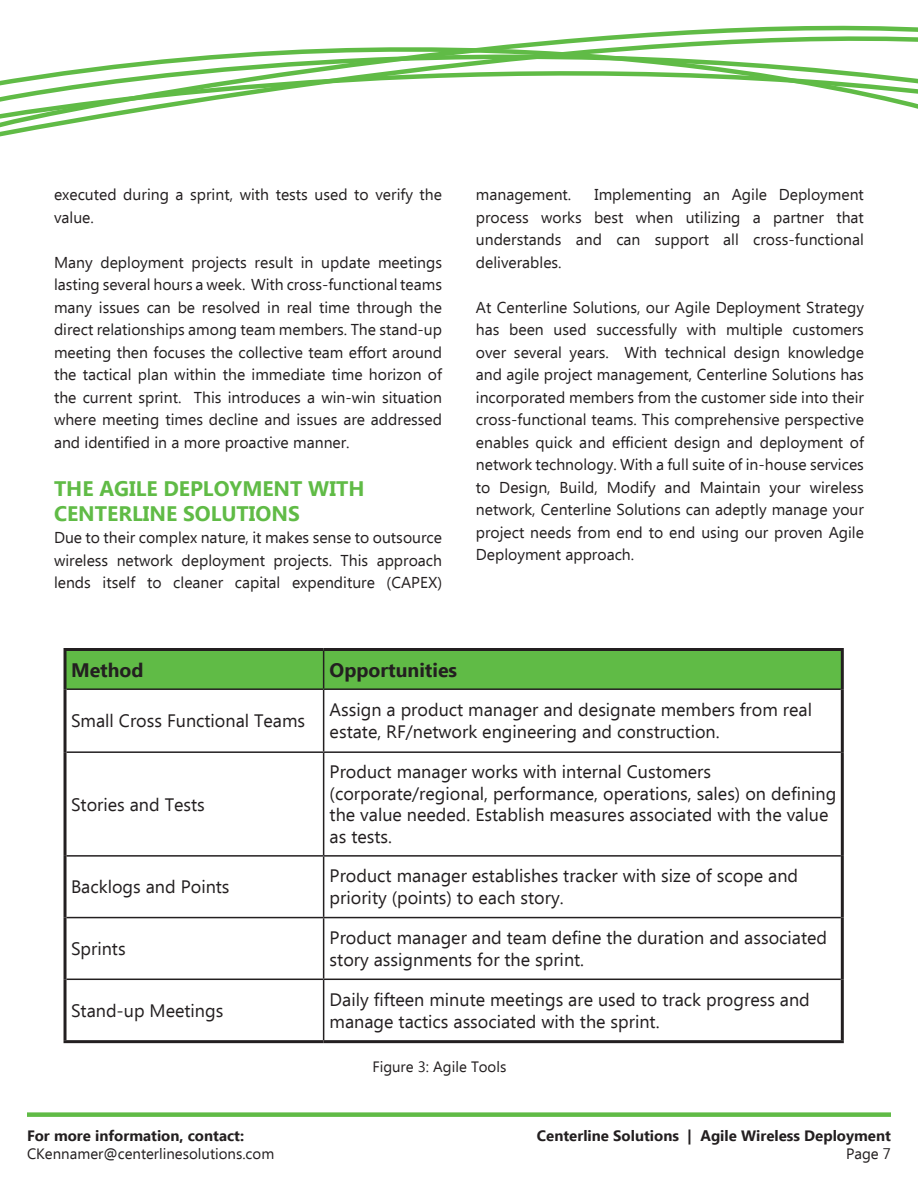
<style>
.page{position:relative;width:918px;height:1188px;background:#fff}
.page>*{position:absolute;margin:0;border:0;box-sizing:border-box;transform-origin:0 0}
.Headline_1{font:700 21px/25.2px "Ebrima";color:#60bb46}
.t1{font:700 19.5px "Ebrima";color:#231f20}
.t2{font:18px/21.6px "Ebrima";color:#231f20}
.t3{font:15.75px/22.5px "Ebrima";color:#231f20;text-align:justify}
.t4{font:700 15px "Ebrima";color:#231f20}
.t5{font:15px "Ebrima";color:#231f20}
</style>
<div class="page">
<div style="left:27px;top:1112px;width:864px;height:5px;background:#60bb46"></div>
<svg style="left:0;top:25px;width:918px;height:112px"></svg>
<svg style="left:0;top:36px;width:918px;height:88px"></svg>
<div style="left:67px;top:651px;width:774px;height:37px;background:#60bb46"></div>
<hr style="left:323px;top:651px;width:1px;height:37px;background:#231f20">
<hr style="left:67px;top:688px;width:257px;height:2px;background:#231f20">
<hr style="left:324px;top:688px;width:517px;height:2px;background:#231f20">
<hr style="left:323px;top:690px;width:1px;height:61px;background:#231f20">
<hr style="left:67px;top:751px;width:257px;height:2px;background:#231f20">
<hr style="left:324px;top:751px;width:517px;height:2px;background:#231f20">
<hr style="left:323px;top:753px;width:1px;height:102px;background:#231f20">
<hr style="left:67px;top:855px;width:257px;height:2px;background:#231f20">
<hr style="left:324px;top:855px;width:517px;height:2px;background:#231f20">
<hr style="left:323px;top:857px;width:1px;height:60px;background:#231f20">
<hr style="left:67px;top:917px;width:257px;height:1px;background:#231f20">
<hr style="left:324px;top:917px;width:517px;height:1px;background:#231f20">
<hr style="left:323px;top:918px;width:1px;height:61px;background:#231f20">
<hr style="left:67px;top:979px;width:257px;height:1px;background:#231f20">
<hr style="left:324px;top:979px;width:517px;height:1px;background:#231f20">
<hr style="left:323px;top:980px;width:1px;height:60px;background:#231f20">
<hr style="left:64px;top:648px;width:260px;height:3px;background:#231f20">
<hr style="left:64px;top:651px;width:3px;height:38px;background:#231f20">
<hr style="left:324px;top:648px;width:520px;height:3px;background:#231f20">
<hr style="left:841px;top:651px;width:3px;height:38px;background:#231f20">
<hr style="left:64px;top:689px;width:3px;height:63px;background:#231f20">
<hr style="left:841px;top:689px;width:3px;height:63px;background:#231f20">
<hr style="left:64px;top:752px;width:3px;height:104px;background:#231f20">
<hr style="left:841px;top:752px;width:3px;height:104px;background:#231f20">
<hr style="left:64px;top:856px;width:3px;height:62px;background:#231f20">
<hr style="left:841px;top:856px;width:3px;height:62px;background:#231f20">
<hr style="left:64px;top:918px;width:3px;height:61px;background:#231f20">
<hr style="left:841px;top:918px;width:3px;height:61px;background:#231f20">
<hr style="left:64px;top:979px;width:3px;height:61px;background:#231f20">
<hr style="left:841px;top:979px;width:3px;height:61px;background:#231f20">
<hr style="left:64px;top:1040px;width:260px;height:3px;background:#231f20">
<hr style="left:324px;top:1040px;width:520px;height:3px;background:#231f20">
<p class="t3" style="left:54px;top:185px;width:390px">executed during a sprint, with tests used to verify the value.</p>
<p class="t3" style="left:54px;top:252px;width:390px">Many deployment projects result in update meetings lasting several hours a week. With cross-functional teams many issues can be resolved in real time through the direct relationships among team members. The stand-up meeting then focuses the collective team effort around the tactical plan within the immediate time horizon of the current sprint. This introduces a win-win situation where meeting times decline and issues are addressed and identified in a more proactive manner.</p>
<p class="Headline_1" style="left:54px;top:477px;width:312px">THE AGILE DEPLOYMENT WITH<br>CENTERLINE SOLUTIONS</p>
<p class="t3" style="left:54px;top:528px;width:390px">Due to their complex nature, it makes sense to outsource wireless network deployment projects. This approach lends itself to cleaner capital expenditure (CAPEX)</p>
<p class="t3" style="left:476px;top:185px;width:390px;text-indent:119px">Implementing an Agile Deployment process works best when utilizing a partner that understands and can support all cross-functional deliverables.</p>
<p class="t3" style="left:476px;top:297px;width:390px">At Centerline Solutions, our Agile Deployment Strategy has been used successfully with multiple customers over several years. With technical design knowledge and agile project management, Centerline Solutions has incorporated members from the customer side into their cross-functional teams. This comprehensive perspective enables quick and efficient design and deployment of network technology. With a full suite of in-house services to Design, Build, Modify and Maintain your wireless network, Centerline Solutions can adeptly manage your project needs from end to end using our proven Agile Deployment approach.</p>
<p class="t3" style="left:476px;top:185px;width:97px">management.</p>
<p class="t1" style="left:71px;top:655px;width:74px">Method</p>
<p class="t1" style="left:330px;top:655px;width:129px">Opportunities</p>
<p class="t2" style="left:71px;top:711px;width:236px">Small Cross Functional Teams</p>
<p class="t2" style="left:330px;top:700px;width:484px">Assign a product manager and designate members from real estate, RF/network engineering and construction.</p>
<p class="t2" style="left:71px;top:795px;width:135px">Stories and Tests</p>
<p class="t2" style="left:330px;top:762px;width:508px">Product manager works with internal Customers (corporate/regional, performance, operations, sales) on defining the value needed. Establish measures associated with the value as tests.</p>
<p class="t2" style="left:71px;top:877px;width:160px">Backlogs and Points</p>
<p class="t2" style="left:330px;top:866px;width:470px">Product manager establishes tracker with size of scope and priority (points) to each story.</p>
<p class="t2" style="left:71px;top:939px;width:56px">Sprints</p>
<p class="t2" style="left:330px;top:928px;width:499px">Product manager and team define the duration and associated story assignments for the sprint.</p>
<p class="t2" style="left:71px;top:1001px;width:154px">Stand-up Meetings</p>
<p class="t2" style="left:330px;top:990px;width:482px">Daily fifteen minute meetings are used to track progress and manage tactics associated with the sprint.</p>
<p class="t5" style="left:372px;top:1056px;width:136px">Figure 3: Agile Tools</p>
<p class="t4" style="left:27px;top:1124px;width:219px">For more information, contact:</p>
<p class="t5" style="left:27px;top:1143px;width:249px">CKennamer@centerlinesolutions.com</p>
<p class="t4" style="left:537px;top:1124px;width:356px">Centerline Solutions | Agile Wireless Deployment</p>
<p class="t5" style="left:846px;top:1143px;width:46px">Page 7</p>
</div>
